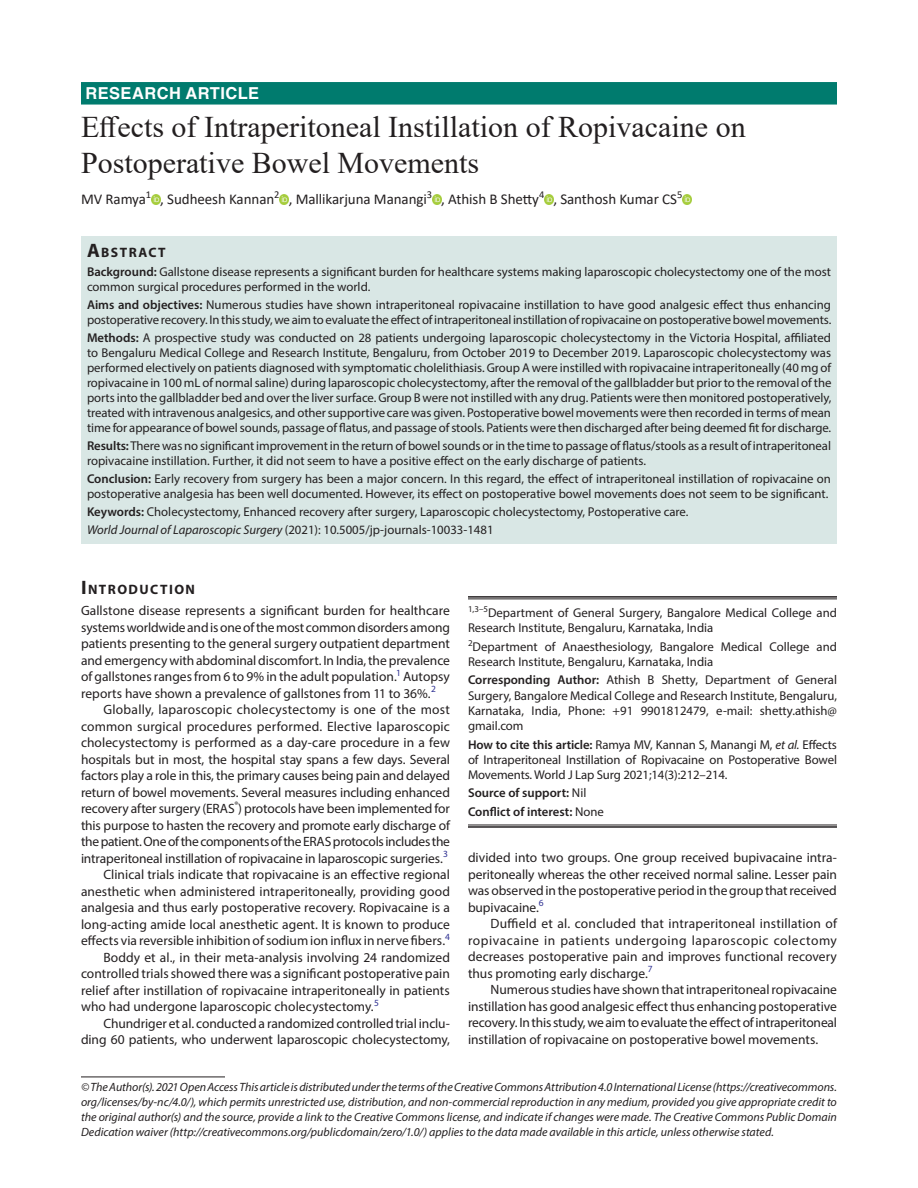
<style>
.page{position:relative;width:918px;height:1188px;background:#fff}
.page>*{position:absolute;margin:0;border:0;box-sizing:border-box;transform-origin:0 0}
.t1{font:30px/36px "Times New Roman";color:#231f20}
.ArticleType{font:700 16.5px "Helvetica LT Std";letter-spacing:.025em;color:#fff}
.AuthorName{font:15px "Calibri";letter-spacing:-.005em;color:#231f20}
.Head-1-first{font:700 13.65px "Myriad Pro";letter-spacing:.105em;color:#231f20}
.AbstractTitle{font:700 13.65px "Myriad Pro";letter-spacing:.105em;color:#231f20}
.Para-Indent{font:13.5px/16.5px "Myriad Pro";letter-spacing:-.005em;color:#231f20;text-align:justify}
.Para-NoIndent{font:13.5px/16.5px "Myriad Pro";color:#231f20;text-align:justify}
.Abstract-Para-first{font:12.75px/15px "Myriad Pro";color:#231f20}
.Corresponding_Author{font:12.75px/15.3px "Myriad Pro";color:#231f20;text-align:justify}
.How_to_Cite{font:12.75px/15.3px "Myriad Pro";letter-spacing:-.01em;color:#231f20;text-align:justify}
.Affiliation-first{font:12.75px/15.3px "Myriad Pro";color:#231f20}
.Keywords{font:12.75px "Myriad Pro";color:#231f20}
.Affiliation{font:12.75px/15.3px "Myriad Pro";color:#231f20}
.JT_DOI{font:12.75px "Myriad Pro";color:#231f20}
.COI{font:600 12.75px "Myriad Pro";color:#231f20}
.Source{font:600 12.75px "Myriad Pro";color:#231f20}
.FootNote{font:italic 12px/15px "Myriad Pro";color:#231f20;text-align:justify}
.s1{font-size:19.5px}
.s2{font-weight:600}
.s3{font-style:italic}
.s4{font-weight:400}
</style>
<div class="page">
<div style="left:81px;top:82px;width:756px;height:23px;background:#007b6e"></div>
<div style="left:81px;top:236px;width:756px;height:26px;background:#d9e7e5"></div>
<div style="left:81px;top:261px;width:756px;height:39px;background:#d9e7e5"></div>
<div style="left:81px;top:294px;width:756px;height:39px;background:#d9e7e5"></div>
<div style="left:81px;top:327px;width:756px;height:114px;background:#d9e7e5"></div>
<div style="left:81px;top:435px;width:756px;height:39px;background:#d9e7e5"></div>
<div style="left:81px;top:468px;width:756px;height:39px;background:#d9e7e5"></div>
<div style="left:81px;top:501px;width:756px;height:24px;background:#d9e7e5"></div>
<div style="left:81px;top:519px;width:756px;height:24px;background:#d9e7e5"></div>
<svg style="left:151px;top:195px;width:9px;height:9px"></svg>
<svg style="left:280px;top:195px;width:9px;height:9px"></svg>
<svg style="left:432px;top:195px;width:9px;height:9px"></svg>
<svg style="left:544px;top:195px;width:9px;height:9px"></svg>
<svg style="left:682px;top:195px;width:9px;height:9px"></svg>
<hr style="left:81px;top:1077px;width:144px;height:1px;background:#231f20">
<hr style="left:468px;top:596px;width:369px;height:2px;background:#231f20">
<hr style="left:468px;top:599px;width:369px;height:1px;background:#231f20">
<hr style="left:468px;top:825px;width:369px;height:1px;background:#231f20">
<hr style="left:468px;top:826px;width:369px;height:2px;background:#231f20">
<p class="ArticleType" style="left:86px;top:83px;width:175px">RESEARCH ARTICLE</p>
<p class="t1" style="left:81px;top:108px;width:666px">Effects of Intraperitoneal Instillation of Ropivacaine on<br>Postoperative Bowel Movements</p>
<p class="AuthorName" style="left:81px;top:189px;width:603px">MV Ramya<sup>1</sup> , Sudheesh Kannan<sup>2</sup> , Mallikarjuna Manangi<sup>3</sup> , Athish B Shetty<sup>4</sup> , Santhosh Kumar CS<sup>5</sup></p>
<p class="AbstractTitle" style="left:87px;top:243px;width:80px"><span class="s1">A</span>BSTRACT</p>
<p class="Abstract-Para-first" style="left:87px;top:264px;width:745px"><span class="s2">Background:</span> Gallstone disease represents a significant burden for healthcare systems making laparoscopic cholecystectomy one of the most common surgical procedures performed in the world.</p>
<p class="Abstract-Para-first" style="left:87px;top:297px;width:746px"><span class="s2">Aims and objectives:</span> Numerous studies have shown intraperitoneal ropivacaine instillation to have good analgesic effect thus enhancing postoperative recovery. In this study, we aim to evaluate the effect of intraperitoneal instillation of ropivacaine on postoperative bowel movements.</p>
<p class="Abstract-Para-first" style="left:87px;top:330px;width:746px;text-align:justify"><span class="s2">Methods:</span> A prospective study was conducted on 28 patients undergoing laparoscopic cholecystectomy in the Victoria Hospital, affiliated to Bengaluru Medical College and Research Institute, Bengaluru, from October 2019 to December 2019. Laparoscopic cholecystectomy was performed electively on patients diagnosed with symptomatic cholelithiasis. Group A were instilled with ropivacaine intraperitoneally (40 mg of ropivacaine in 100 mL of normal saline) during laparoscopic cholecystectomy, after the removal of the gallbladder but prior to the removal of the ports into the gallbladder bed and over the liver surface. Group B were not instilled with any drug. Patients were then monitored postoperatively, treated with intravenous analgesics, and other supportive care was given. Postoperative bowel movements were then recorded in terms of mean time for appearance of bowel sounds, passage of flatus, and passage of stools. Patients were then discharged after being deemed fit for discharge.</p>
<p class="Abstract-Para-first" style="left:87px;top:438px;width:746px"><span class="s2">Results:</span> There was no significant improvement in the return of bowel sounds or in the time to passage of flatus/stools as a result of intraperitoneal ropivacaine instillation. Further, it did not seem to have a positive effect on the early discharge of patients.</p>
<p class="Abstract-Para-first" style="left:87px;top:471px;width:745px"><span class="s2">Conclusion:</span> Early recovery from surgery has been a major concern. In this regard, the effect of intraperitoneal instillation of ropivacaine on postoperative analgesia has been well documented. However, its effect on postoperative bowel movements does not seem to be significant.</p>
<p class="Keywords" style="left:87px;top:504px;width:603px"><span class="s2">Keywords:</span> Cholecystectomy, Enhanced recovery after surgery, Laparoscopic cholecystectomy, Postoperative care.</p>
<p class="JT_DOI" style="left:87px;top:522px;width:408px"><span class="s3">World Journal of Laparoscopic Surgery</span> (2021): 10.5005/jp-journals-10033-1481</p>
<p class="Head-1-first" style="left:81px;top:581px;width:116px"><span class="s1">I</span>NTRODUCTION</p>
<p class="Para-NoIndent" style="left:81px;top:602px;width:371px">Gallstone disease represents a significant burden for healthcare systems worldwide and is one of the most common disorders among patients presenting to the general surgery outpatient department and emergency with abdominal discomfort. In India, the prevalence of gallstones ranges from 6 to 9% in the adult population.<sup>1</sup> Autopsy reports have shown a prevalence of gallstones from 11 to 36%.<sup>2</sup></p>
<p class="Para-Indent" style="left:81px;top:701px;width:371px;text-indent:22px">Globally, laparoscopic cholecystectomy is one of the most common surgical procedures performed. Elective laparoscopic cholecystectomy is performed as a day-care procedure in a few hospitals but in most, the hospital stay spans a few days. Several factors play a role in this, the primary causes being pain and delayed return of bowel movements. Several measures including enhanced recovery after surgery (ERAS<sup>®</sup>) protocols have been implemented for this purpose to hasten the recovery and promote early discharge of the patient. One of the components of the ERAS protocols includes the intraperitoneal instillation of ropivacaine in laparoscopic surgeries.<sup>3</sup></p>
<p class="Para-Indent" style="left:81px;top:866px;width:371px;text-indent:22px">Clinical trials indicate that ropivacaine is an effective regional anesthetic when administered intraperitoneally, providing good analgesia and thus early postoperative recovery. Ropivacaine is a long-acting amide local anesthetic agent. It is known to produce effects via reversible inhibition of sodium ion influx in nerve fibers.<sup>4</sup></p>
<p class="Para-Indent" style="left:81px;top:949px;width:370px;text-indent:22px">Boddy et al., in their meta-analysis involving 24 randomized controlled trials showed there was a significant postoperative pain relief after instillation of ropivacaine intraperitoneally in patients who had undergone laparoscopic cholecystectomy.<sup>5</sup></p>
<p class="Para-Indent" style="left:81px;top:1015px;width:371px;text-align:right">Chundriger et al. conducted a randomized controlled trial inclu&shy;ding 60 patients, who underwent laparoscopic cholecystectomy,</p>
<p class="FootNote" style="left:81px;top:1079px;width:758px">© The Author(s). 2021 Open Access This article is distributed under the terms of the Creative Commons Attribution 4.0 International License (https://creativecommons. org/licenses/by-nc/4.0/), which permits unrestricted use, distribution, and non-commercial reproduction in any medium, provided you give appropriate credit to the original author(s) and the source, provide a link to the Creative Commons license, and indicate if changes were made. The Creative Commons Public Domain Dedication waiver (http://creativecommons.org/publicdomain/zero/1.0/) applies to the data made available in this article, unless otherwise stated.</p>
<p class="Affiliation-first" style="left:468px;top:605px;width:371px"><sup>1,3–5</sup>Department of General Surgery, Bangalore Medical College and<br>Research Institute, Bengaluru, Karnataka, India</p>
<p class="Affiliation" style="left:468px;top:639px;width:370px"><sup>2</sup>Department of Anaesthesiology, Bangalore Medical College and<br>Research Institute, Bengaluru, Karnataka, India</p>
<p class="Corresponding_Author" style="left:468px;top:672px;width:371px"><span class="s2">Corresponding Author:</span> Athish B Shetty, Department of General Surgery, Bangalore Medical College and Research Institute, Bengaluru, Karnataka, India, Phone: +91 9901812479, e-mail: shetty.athish@ gmail.com</p>
<p class="How_to_Cite" style="left:468px;top:736px;width:371px"><span class="s2">How to cite this article:</span> Ramya MV, Kannan S, Manangi M, <span class="s3">et al.</span> Effects of Intraperitoneal Instillation of Ropivacaine on Postoperative Bowel Movements. World J Lap Surg 2021;14(3):212–214.</p>
<p class="Source" style="left:468px;top:785px;width:120px">Source of support: <span class="s4">Nil</span></p>
<p class="COI" style="left:468px;top:803px;width:137px">Conflict of interest: <span class="s4">None</span></p>
<p class="Para-Indent" style="left:468px;top:849px;width:370px">divided into two groups. One group received bupivacaine intra&shy;peritoneally whereas the other received normal saline. Lesser pain was observed in the postoperative period in the group that received bupivacaine.<sup>6</sup></p>
<p class="Para-Indent" style="left:468px;top:915px;width:371px;text-indent:22px">Duffield et al. concluded that intraperitoneal instillation of ropivacaine in patients undergoing laparoscopic colectomy decreases postoperative pain and improves functional recovery thus promoting early discharge.<sup>7</sup></p>
<p class="Para-Indent" style="left:468px;top:981px;width:371px;text-indent:22px">Numerous studies have shown that intraperitoneal ropivacaine instillation has good analgesic effect thus enhancing postoperative recovery. In this study, we aim to evaluate the effect of intraperitoneal instillation of ropivacaine on postoperative bowel movements.</p>
</div>
